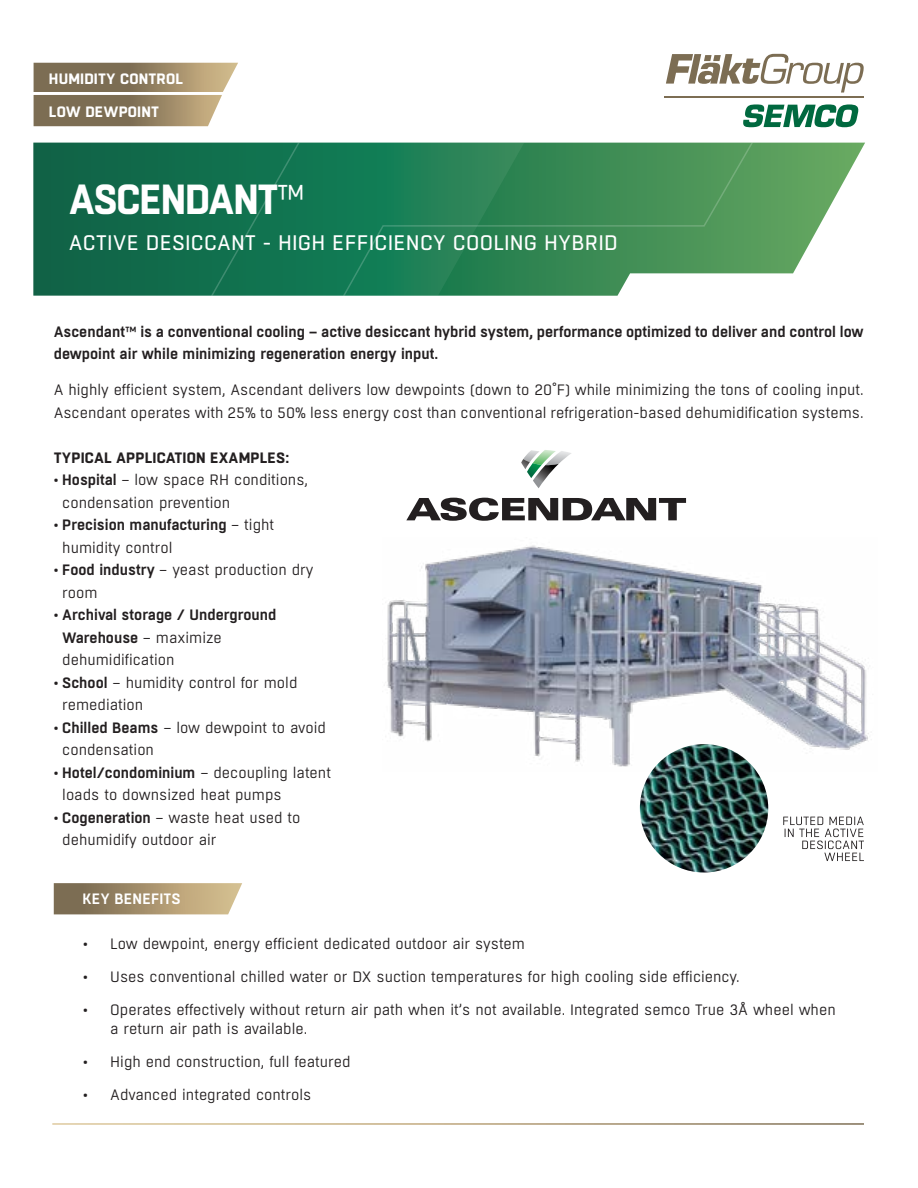
<style>
.page{position:relative;width:918px;height:1188px;background:#fff}
.page>*{position:absolute;margin:0;border:0;box-sizing:border-box;transform-origin:0 0}
.Headline{font:700 42px "Boxed";letter-spacing:-.03em;color:#fff;scale:.95 1}
.t1{font:21px "Boxed";letter-spacing:.01em;color:#fff}
.Pre-amble_-_Front_pa{font:15px/22.5px "Boxed";color:#231f20}
.Pre-amble_-_Front_pa-2{font:600 15px/22.5px "Boxed";color:#231f20}
.Sub-headline_-_Front{font:700 15px "Boxed";letter-spacing:.01em;color:#231f20}
.t2{font:700 15px "Boxed";letter-spacing:.01em;color:#fff}
.Facts_-_headline_1{font:600 15px "Boxed";letter-spacing:.01em;color:#fff}
.s1{font-weight:400}
.s2{font-weight:600}
</style>
<div class="page">
<img style="left:387px;top:545px;width:482px;height:226px">
<svg style="left:773px;top:143px;width:92px;height:131px"></svg>
<div style="left:33px;top:143px;width:131px;height:153px;background:#116649"></div>
<svg style="left:164px;top:143px;width:609px;height:153px;background:#31875a"></svg>
<svg style="left:34px;top:63px;width:204px;height:63px;background:#9d8d71"></svg>
<hr style="left:664px;top:96px;width:199px;height:1px;background:#7c6d53">
<svg style="left:666px;top:54px;width:198px;height:39px"></svg>
<svg style="left:743px;top:104px;width:116px;height:23px"></svg>
<svg style="left:54px;top:883px;width:188px;height:31px;background:#a89572"></svg>
<svg style="left:521px;top:450px;width:50px;height:38px"></svg>
<svg style="left:406px;top:498px;width:280px;height:23px"></svg>
<img style="left:640px;top:744px;width:128px;height:129px;border-radius:64px">
<svg style="left:783px;top:817px;width:81px;height:44px"></svg>
<p class="t2" style="left:49px;top:69px;width:136px">HUMIDITY CONTROL</p>
<p class="t2" style="left:49px;top:101px;width:112px">LOW DEWPOINT</p>
<p class="Headline" style="left:69px;top:171px;width:250px">ASCENDANT<span class="s1">™</span></p>
<p class="t1" style="left:69px;top:229px;width:550px">ACTIVE DESICCANT - HIGH EFFICIENCY COOLING HYBRID</p>
<p class="Pre-amble_-_Front_pa-2" style="left:54px;top:321px;width:811px">Ascendant™ is a conventional cooling – active desiccant hybrid system, performance optimized to deliver and control low dewpoint air while minimizing regeneration energy input.</p>
<p class="Pre-amble_-_Front_pa" style="left:54px;top:379px;width:811px">A highly efficient system, Ascendant delivers low dewpoints (down to 20˚F) while minimizing the tons of cooling input.<br>Ascendant operates with 25% to 50% less energy cost than conventional refrigeration-based dehumidification systems.</p>
<p class="Sub-headline_-_Front" style="left:54px;top:447px;width:237px">TYPICAL APPLICATION EXAMPLES:</p>
<p class="Pre-amble_-_Front_pa" style="left:62px;top:469px;width:247px;text-indent:-9px">• <span class="s2">Hospital</span> – low space RH conditions, condensation prevention</p>
<p class="Pre-amble_-_Front_pa" style="left:62px;top:514px;width:213px;text-indent:-9px">• <span class="s2">Precision manufacturing</span> – tight humidity control</p>
<p class="Pre-amble_-_Front_pa" style="left:62px;top:559px;width:253px;text-indent:-9px">• <span class="s2">Food industry</span> – yeast production dry room</p>
<p class="Pre-amble_-_Front_pa-2" style="left:62px;top:604px;width:216px;text-indent:-9px"><span class="s1">•</span> Archival storage / Underground<br>Warehouse <span class="s1">– maximize dehumidification</span></p>
<p class="Pre-amble_-_Front_pa" style="left:62px;top:671px;width:237px;text-indent:-9px">• <span class="s2">School</span> – humidity control for mold remediation</p>
<p class="Pre-amble_-_Front_pa" style="left:62px;top:716px;width:265px;text-indent:-9px">• <span class="s2">Chilled Beams</span> – low dewpoint to avoid condensation</p>
<p class="Pre-amble_-_Front_pa" style="left:62px;top:761px;width:270px;text-indent:-9px">• <span class="s2">Hotel/condominium</span> – decoupling latent loads to downsized heat pumps</p>
<p class="Pre-amble_-_Front_pa" style="left:62px;top:806px;width:240px;text-indent:-9px">• <span class="s2">Cogeneration</span> – waste heat used to dehumidify outdoor air</p>
<p class="Facts_-_headline_1" style="left:83px;top:889px;width:99px">KEY BENEFITS</p>
<p class="Pre-amble_-_Front_pa" style="left:83px;top:933px;width:443px">• Low dewpoint, energy efficient dedicated outdoor air system</p>
<p class="Pre-amble_-_Front_pa" style="left:83px;top:966px;width:658px">• Uses conventional chilled water or DX suction temperatures for high cooling side efficiency.</p>
<p class="Pre-amble_-_Front_pa" style="left:110px;top:1000px;width:727px;line-height:19.5px;text-indent:-27px">• Operates effectively without return air path when it’s not available. Integrated semco True 3Å wheel when a return air path is available.</p>
<p class="Pre-amble_-_Front_pa" style="left:83px;top:1051px;width:269px">• High end construction, full featured</p>
<p class="Pre-amble_-_Front_pa" style="left:83px;top:1084px;width:229px">• Advanced integrated controls</p>
</div>
